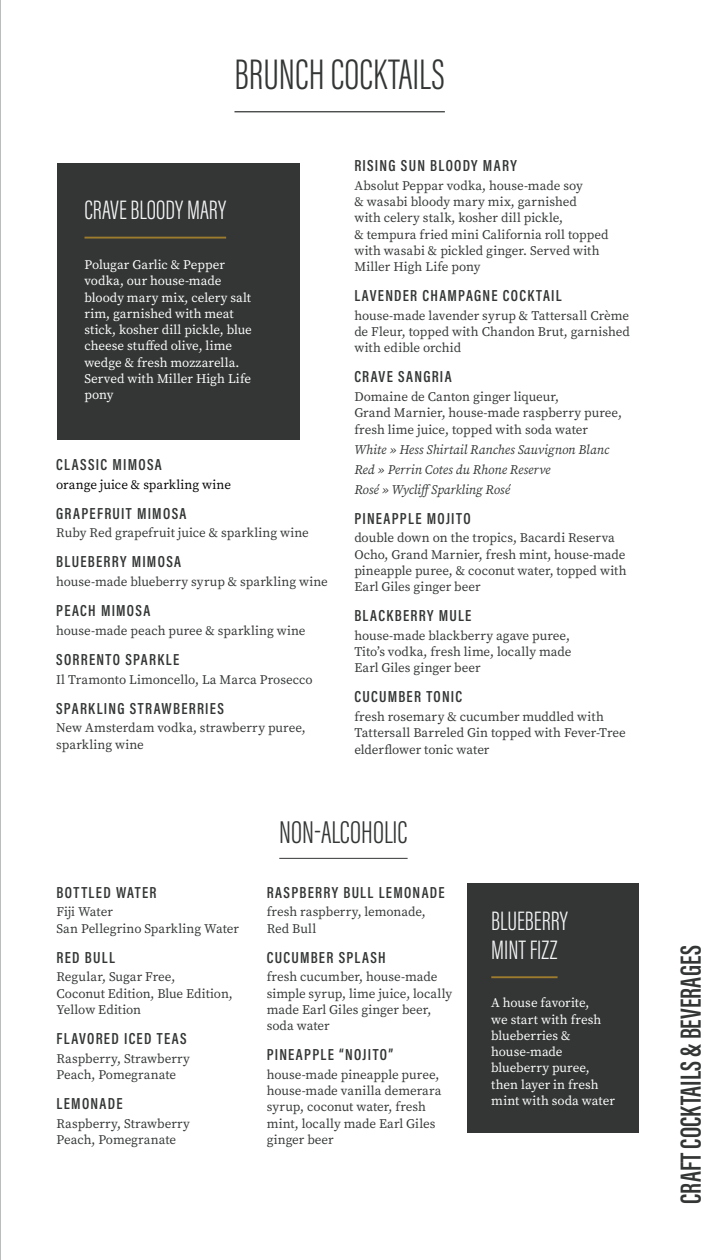
<style>
.page{position:relative;width:720px;height:1260px;background:#fff}
.page>*{position:absolute;margin:0;border:0;box-sizing:border-box;transform-origin:0 0}
.Section_Headers{font:44px "Acumin Variable Concept";letter-spacing:-.315em;color:#343636}
.Section_Sub-Header{font:32.5px "Acumin Variable Concept";letter-spacing:-.36em;color:#343636}
.t1{font:30px "Acumin Variable Concept";letter-spacing:-.27em;color:#343636}
.Call-out_Header{font:27.5px/28.8px "Acumin Variable Concept";letter-spacing:-.3em;color:#f4f5f6}
.Item_Name{font:16.25px "Acumin Variable Concept";letter-spacing:-.12em;color:#343636}
.Item_Name-2{font:16.25px "Acumin Variable Concept";letter-spacing:-.165em;color:#343636}
.Item_Name-3{font:16.25px "Acumin Variable Concept";letter-spacing:-.175em;color:#343636}
.Item_Name-4{font:16.25px "Acumin Variable Concept";letter-spacing:-.14em;color:#343636}
.Item_Name-5{font:16.25px "Acumin Variable Concept";letter-spacing:-.18em;color:#343636}
.Item_Description{font:13.12px/16.2px "Source Serif Variable";color:#343636}
.Item_Description-2{font:13.12px/16.2px "Source Serif Variable";color:#fff}
.Item_Description_-_A{font:13.12px/16.2px "Source Serif Variable";color:#343636}
.Item_Description_-_A-2{font:italic 13.12px "Source Serif Variable";letter-spacing:-.005em;color:#343636}
.Item_Description-3{font:13.12px "Source Serif Variable";color:#000}
.Item_Description-4{font:italic 13.12px "Source Serif Variable";letter-spacing:-.01em;color:#343636}
</style>
<div class="page">
<hr style="left:279px;top:858px;width:129px;height:1px;background:#343636">
<hr style="left:234px;top:111px;width:211px;height:1px;background:#343636">
<div style="left:58px;top:163px;width:242px;height:276px;background:#343636"></div>
<hr style="left:84px;top:237px;width:142px;height:2px;background:#9e7c2d">
<div style="left:467px;top:884px;width:172px;height:249px;background:#343636"></div>
<hr style="left:491px;top:976px;width:67px;height:2px;background:#9e7c2d">
<hr style="left:0;top:0;width:1px;height:1260px;background:#939598">
<p class="Section_Headers" style="left:234px;top:43px;width:225px">BRUNCHCOCKTAILS</p>
<p class="Call-out_Header" style="left:84px;top:194px;width:151px">CRAVEBLOODYMARY</p>
<p class="Item_Description-2" style="left:84px;top:257px;width:169px">Polugar Garlic &amp; Pepper vodka, our house-made bloody mary mix, celery salt rim, garnished with meat stick, kosher dill pickle, blue cheese stuffed olive, lime wedge &amp; fresh mozzarella.<br>Served with Miller High Life pony</p>
<p class="Item_Name" style="left:56px;top:453px;width:111px">CLASSIC MIMOSA</p>
<p class="Item_Description-3" style="left:56px;top:476px;width:176px">orange juice &amp; sparkling wine</p>
<p class="Item_Name" style="left:56px;top:502px;width:135px">GRAPEFRUIT MIMOSA</p>
<p class="Item_Description" style="left:56px;top:525px;width:254px">Ruby Red grapefruit juice &amp; sparkling wine</p>
<p class="Item_Name" style="left:56px;top:551px;width:130px">BLUEBERRY MIMOSA</p>
<p class="Item_Description" style="left:56px;top:574px;width:273px">house-made blueberry syrup &amp; sparkling wine</p>
<p class="Item_Name-4" style="left:56px;top:599px;width:99px">PEACH MIMOSA</p>
<p class="Item_Description" style="left:56px;top:622px;width:251px">house-made peach puree &amp; sparkling wine</p>
<p class="Item_Name" style="left:56px;top:648px;width:128px">SORRENTO SPARKLE</p>
<p class="Item_Description" style="left:56px;top:671px;width:258px">Il Tramonto Limoncello, La Marca Prosecco</p>
<p class="Item_Name" style="left:56px;top:697px;width:172px">SPARKLING STRAWBERRIES</p>
<p class="Item_Description" style="left:56px;top:720px;width:251px">New Amsterdam vodka, strawberry puree, sparkling wine</p>
<p class="Item_Name" style="left:354px;top:154px;width:167px">RISING SUN BLOODY MARY</p>
<p class="Item_Description" style="left:354px;top:177px;width:256px">Absolut Peppar vodka, house-made soy<br>&amp; wasabi bloody mary mix, garnished<br>with celery stalk, kosher dill pickle,<br>&amp; tempura fried mini California roll topped with wasabi &amp; pickled ginger. Served with Miller High Life pony</p>
<p class="Item_Name-2" style="left:354px;top:284px;width:212px">LAVENDER CHAMPAGNE COCKTAI L</p>
<p class="Item_Description" style="left:354px;top:307px;width:277px;text-align:justify">house-made lavender syrup &amp; Tattersall Crème de Fleur, topped with Chandon Brut, garnished with edible orchid</p>
<p class="Item_Name" style="left:354px;top:366px;width:102px">CRAVE SANGRIA</p>
<p class="Item_Description_-_A" style="left:354px;top:389px;width:269px">Domaine de Canton ginger liqueur,<br>Grand Marnier, house-made raspberry puree, fresh lime juice, topped with soda water</p>
<p class="Item_Description_-_A-2" style="left:354px;top:440px;width:257px">White » Hess Shirtail Ranches Sauvignon Blanc</p>
<p class="Item_Description_-_A-2" style="left:354px;top:460px;width:197px">Red » Perrin Cotes du Rhone Reserve</p>
<p class="Item_Description-4" style="left:354px;top:480px;width:157px">Rosé » WycliffSparkling Rosé</p>
<p class="Item_Name" style="left:354px;top:507px;width:123px">PINEAPPLE MOJITO</p>
<p class="Item_Description" style="left:354px;top:530px;width:274px">double down on the tropics, Bacardi Reserva Ocho, Grand Marnier, fresh mint, house-made pineapple puree, &amp; coconut water, topped with Earl Giles ginger beer</p>
<p class="Item_Name" style="left:354px;top:604px;width:122px">BLACKBERRY MULE</p>
<p class="Item_Description" style="left:354px;top:627px;width:219px;text-align:justify">house-made blackberry agave puree, Tito’s vodka, fresh lime, locally made Earl Giles ginger beer</p>
<p class="Item_Name-3" style="left:354px;top:686px;width:114px">CUCUMBER TONIC</p>
<p class="Item_Description" style="left:354px;top:709px;width:273px">fresh rosemary &amp; cucumber muddled with<br>Tattersall Barreled Gin topped with Fever-Tree elderflower tonic water</p>
<p class="Item_Name" style="left:57px;top:881px;width:105px">BOTTLED WATER</p>
<p class="Item_Description" style="left:57px;top:904px;width:184px">Fiji Water<br>San Pellegrino Sparkling Water</p>
<p class="Item_Name" style="left:57px;top:946px;width:63px">RED BULL</p>
<p class="Item_Description" style="left:57px;top:969px;width:178px">Regular, Sugar Free,<br>Coconut Edition, Blue Edition,<br>Yellow Edition</p>
<p class="Item_Name" style="left:57px;top:1027px;width:135px">FLAVORED ICED TEAS</p>
<p class="Item_Description" style="left:57px;top:1050px;width:135px">Raspberry, Strawberry<br>Peach, Pomegranate</p>
<p class="Item_Name-5" style="left:57px;top:1092px;width:71px">LEMONADE</p>
<p class="Item_Description" style="left:57px;top:1115px;width:135px">Raspberry, Strawberry<br>Peach, Pomegranate</p>
<p class="Section_Sub-Header" style="left:279px;top:809px;width:142px">NON-ALCOHOLIC</p>
<p class="Item_Name" style="left:267px;top:881px;width:183px">RASPBERRY BULL LEMONADE</p>
<p class="Item_Description" style="left:267px;top:904px;width:161px">fresh raspberry, lemonade,<br>Red Bull</p>
<p class="Item_Name" style="left:267px;top:946px;width:125px">CUCUMBER SPLASH</p>
<p class="Item_Description" style="left:267px;top:969px;width:187px">fresh cucumber, house-made simple syrup, lime juice, locally made Earl Giles ginger beer, soda water</p>
<p class="Item_Name" style="left:267px;top:1043px;width:128px">PINEAPPLE “NOJITO”</p>
<p class="Item_Description" style="left:267px;top:1066px;width:176px">house-made pineapple puree, house-made vanilla demerara syrup, coconut water, fresh mint, locally made Earl Giles ginger beer</p>
<p class="Call-out_Header" style="left:491px;top:905px;width:86px">BLUEBERRY<br>MI NTFIZZ</p>
<p class="Item_Description-2" style="left:491px;top:995px;width:125px">A house favorite,<br>we start with fresh blueberries &amp; house-made blueberry puree, then layer in fresh mint with soda water</p>
<p class="t1" style="left:670px;top:1204px;width:268px;rotate:-90deg">CRAFTCOCKTAI LS&amp;BEVERAGES</p>
</div>
